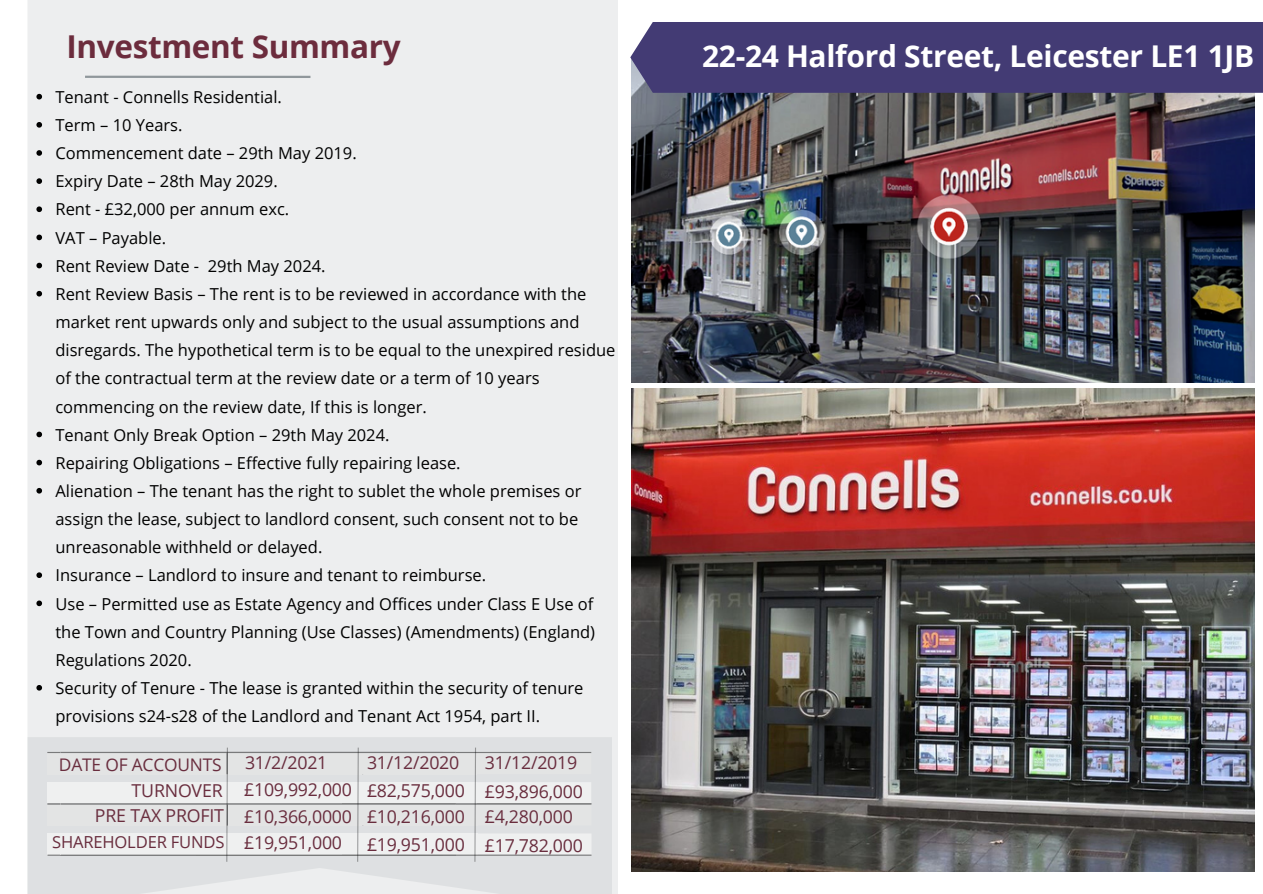
<style>
.page{position:relative;width:1263px;height:894px;background:#fff}
.page>*{position:absolute;margin:0;border:0;box-sizing:border-box;transform-origin:0 0}
.t1{font:700 31.5px "Open Sans";letter-spacing:-.01em;color:#6c2c3d}
.t2{font:700 30px "Open Sans";letter-spacing:-.01em;color:#fff}
.t3{font:17.7px "Open Sans";letter-spacing:-.01em;color:#6e2c3d}
.t4{font:17.4px "Open Sans";letter-spacing:-.01em;color:#6e2c3d}
.t5{font:16.65px "Open Sans";letter-spacing:-.01em;color:#6e2c3d}
.t6{font:16.5px/28.2px "Open Sans";color:#000}
</style>
<div class="page">
<img style="left:631px;top:93px;width:623px;height:289px">
<div style="left:28px;top:0;width:590px;height:893px;background:#edeeef"></div>
<div style="left:630px;top:22px;width:633px;height:71px;background:#433b74"></div>
<hr style="left:85px;top:76px;width:225px;height:2px;background:#37444c">
<img style="left:631px;top:388px;width:623px;height:483px">
<svg style="left:36px;top:94px;width:6px;height:5px"></svg>
<svg style="left:36px;top:122px;width:6px;height:6px"></svg>
<svg style="left:36px;top:150px;width:6px;height:6px"></svg>
<svg style="left:36px;top:178px;width:6px;height:6px"></svg>
<svg style="left:36px;top:206px;width:6px;height:6px"></svg>
<svg style="left:36px;top:234px;width:6px;height:6px"></svg>
<svg style="left:36px;top:263px;width:6px;height:5px"></svg>
<svg style="left:36px;top:291px;width:6px;height:5px"></svg>
<svg style="left:36px;top:431px;width:6px;height:6px"></svg>
<svg style="left:36px;top:459px;width:6px;height:6px"></svg>
<svg style="left:36px;top:488px;width:6px;height:5px"></svg>
<svg style="left:36px;top:572px;width:6px;height:6px"></svg>
<svg style="left:36px;top:600px;width:6px;height:6px"></svg>
<svg style="left:36px;top:684px;width:6px;height:6px"></svg>
<svg style="left:27px;top:736px;width:585px;height:157px;fill:#e3e4e4"></svg>
<p class="t1" style="left:66px;top:25px;width:336px">Investment Summary</p>
<p class="t2" style="left:702px;top:35px;width:554px">22-24 Halford Street, Leicester LE1 1JB</p>
<p class="t6" style="left:55px;top:82px;width:228px">Tenant - Connells Residential.</p>
<p class="t6" style="left:55px;top:110px;width:129px">Term – 10 Years.</p>
<p class="t6" style="left:55px;top:139px;width:303px">Commencement date – 29th May 2019.</p>
<p class="t6" style="left:55px;top:167px;width:224px">Expiry Date – 28th May 2029.</p>
<p class="t6" style="left:55px;top:195px;width:235px">Rent - £32,000 per annum exc.</p>
<p class="t6" style="left:55px;top:223px;width:112px">VAT – Payable.</p>
<p class="t6" style="left:55px;top:251px;width:272px">Rent Review Date - 29th May 2024.</p>
<p class="t6" style="left:55px;top:279px;width:561px">Rent Review Basis – The rent is to be reviewed in accordance with the market rent upwards only and subject to the usual assumptions and disregards. The hypothetical term is to be equal to the unexpired residue of the contractual term at the review date or a term of 10 years commencing on the review date, If this is longer.</p>
<p class="t6" style="left:55px;top:420px;width:336px">Tenant Only Break Option – 29th May 2024.</p>
<p class="t6" style="left:55px;top:448px;width:407px">Repairing Obligations – Effective fully repairing lease.</p>
<p class="t6" style="left:55px;top:476px;width:527px">Alienation – The tenant has the right to sublet the whole premises or assign the lease, subject to landlord consent, such consent not to be unreasonable withheld or delayed.</p>
<p class="t6" style="left:55px;top:560px;width:432px">Insurance – Landlord to insure and tenant to reimburse.</p>
<p class="t6" style="left:55px;top:589px;width:541px;text-align:justify">Use – Permitted use as Estate Agency and Offices under Class E Use of the Town and Country Planning (Use Classes) (Amendments) (England)<br>Regulations 2020.</p>
<h2 class="t6" style="left:55px;top:673px;width:529px">Security of Tenure - The lease is granted within the security of tenure provisions s24-s28 of the Landlord and Tenant Act 1954, part II.</h2>
<p class="t4" style="left:59px;top:751px;width:164px">DATE OF ACCOUNTS</p>
<h2 class="t3" style="left:245px;top:750px;width:84px">31/2/2021</h2>
<p class="t3" style="left:367px;top:749px;width:94px">31/12/2020</p>
<p class="t3" style="left:132px;top:778px;width:93px">TURNOVER</p>
<p class="t3" style="left:244px;top:776px;width:109px">£109,992,000</p>
<p class="t3" style="left:367px;top:777px;width:99px">£82,575,000</p>
<p class="t5" style="left:52px;top:830px;width:174px">SHAREHOLDER FUNDS</p>
<p class="t3" style="left:485px;top:750px;width:94px">31/12/2019</p>
<p class="t3" style="left:485px;top:778px;width:99px">£93,896,000</p>
<p class="t3" style="left:485px;top:804px;width:90px">£4,280,000</p>
<p class="t3" style="left:485px;top:832px;width:99px">£17,782,000</p>
<p class="t3" style="left:95px;top:803px;width:131px">PRE TAX PROFIT</p>
<p class="t3" style="left:244px;top:803px;width:109px">£10,366,0000</p>
<h2 class="t3" style="left:367px;top:803px;width:99px">£10,216,000</h2>
<p class="t3" style="left:244px;top:830px;width:99px">£19,951,000</p>
<h2 class="t3" style="left:367px;top:831px;width:99px">£19,951,000</h2>
</div>
